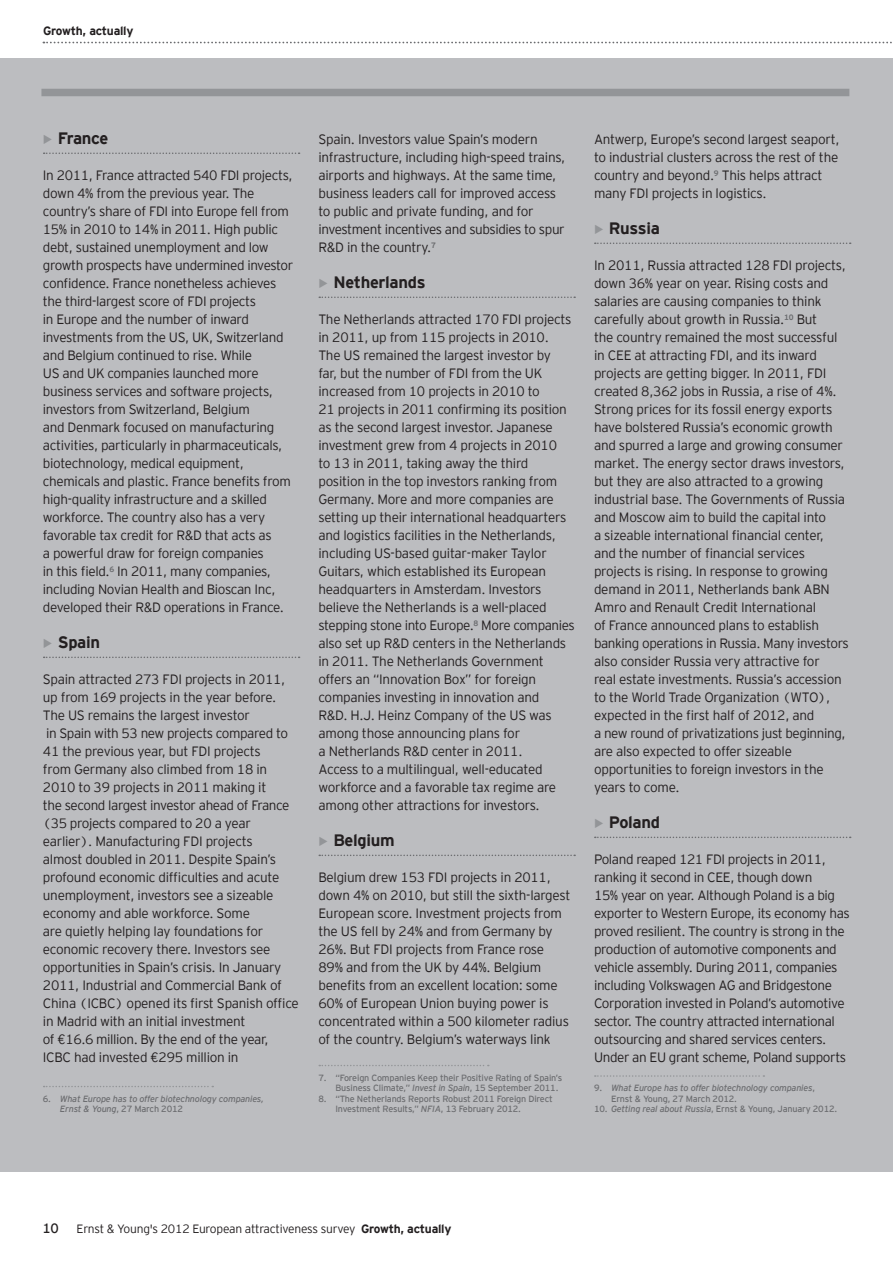
<style>
.page{position:relative;width:893px;height:1263px;background:#fff}
.page>*{position:absolute;margin:0;border:0;box-sizing:border-box;transform-origin:0 0}
.t1{font:700 16.5px "EY Interstate";letter-spacing:-.02em;color:#231f20}
.t2{font:300 13.5px/18px "EY Interstate";letter-spacing:-.025em;color:#231f20}
.t3{font:13.5px "EY Interstate";color:#231f20}
.t4{font:300 12px "EY Interstate";letter-spacing:-.02em;color:#231f20}
.t5{font:700 12px "EY Interstate";letter-spacing:-.02em;color:#231f20}
.t6{font:9px/10.5px "EY Interstate";letter-spacing:-.02em;color:#6c6d70}
.t7{font:italic 9px/10.5px "EY Interstate";letter-spacing:-.02em;color:#6c6d70}
.s1{font-size:18px;color:#939598}
.s2{font-style:normal}
.s3{font-style:italic}
.s4{font-weight:700}
</style>
<div class="page">
<div style="left:0;top:58px;width:893px;height:1113px;background:#bcbdc0"></div>
<svg style="left:43px;top:42px;width:849px;height:1px"></svg>
<svg style="left:44px;top:153px;width:256px;height:1px"></svg>
<svg style="left:44px;top:657px;width:256px;height:1px"></svg>
<svg style="left:44px;top:1086px;width:169px;height:1px"></svg>
<svg style="left:319px;top:297px;width:256px;height:1px"></svg>
<svg style="left:319px;top:855px;width:256px;height:1px"></svg>
<svg style="left:319px;top:1065px;width:170px;height:1px"></svg>
<svg style="left:595px;top:243px;width:256px;height:1px"></svg>
<svg style="left:595px;top:837px;width:256px;height:1px"></svg>
<svg style="left:595px;top:1075px;width:169px;height:2px"></svg>
<div style="left:41px;top:89px;width:808px;height:7px;background:#939598"></div>
<p class="t5" style="left:43px;top:24px;width:92px">Growth, actually</p>
<p class="t1" style="left:43px;top:129px;width:67px"><span class="s1">•</span> France</p>
<p class="t2" style="left:43px;top:166px;width:252px">In 2011, France attracted 540 FDI projects, down 4% from the previous year. The country’s share of FDI into Europe fell from 15% in 2010 to 14% in 2011. High public debt, sustained unemployment and low growth prospects have undermined investor confidence. France nonetheless achieves the third-largest score of FDI projects<br>in Europe and the number of inward investments from the US, UK, Switzerland and Belgium continued to rise. While<br>US and UK companies launched more business services and software projects, investors from Switzerland, Belgium<br>and Denmark focused on manufacturing activities, particularly in pharmaceuticals, biotechnology, medical equipment, chemicals and plastic. France benefits from high-quality infrastructure and a skilled workforce. The country also has a very favorable tax credit for R&amp;D that acts as<br>a powerful draw for foreign companies<br>in this field.<sup>6</sup> In 2011, many companies, including Novian Health and Bioscan Inc, developed their R&amp;D operations in France.</p>
<p class="t1" style="left:43px;top:633px;width:59px"><span class="s1">•</span> Spain</p>
<p class="t2" style="left:43px;top:670px;width:257px">Spain attracted 273 FDI projects in 2011, up from 169 projects in the year before.<br>The US remains the largest investor<br>in Spain with 53 new projects compared to 41 the previous year, but FDI projects<br>from Germany also climbed from 18 in 2010 to 39 projects in 2011 making it<br>the second largest investor ahead of France (35 projects compared to 20 a year earlier). Manufacturing FDI projects<br>almost doubled in 2011. Despite Spain’s profound economic difficulties and acute unemployment, investors see a sizeable economy and able workforce. Some<br>are quietly helping lay foundations for economic recovery there. Investors see opportunities in Spain’s crisis. In January 2011, Industrial and Commercial Bank of China (ICBC) opened its first Spanish office in Madrid with an initial investment<br>of €16.6 million. By the end of the year, ICBC had invested €295 million in</p>
<p class="t7" style="left:60px;top:1093px;width:206px;text-indent:-17px"><span class="s2">6.</span> What Europe has to offer biotechnology companies,<br>Ernst &amp; Young<span class="s2">, 27 March 2012</span></p>
<p class="t2" style="left:318px;top:130px;width:249px">Spain. Investors value Spain’s modern infrastructure, including high-speed trains, airports and highways. At the same time, business leaders call for improved access to public and private funding, and for investment incentives and subsidies to spur R&amp;D in the country.<sup>7</sup></p>
<p class="t1" style="left:318px;top:273px;width:109px"><span class="s1">•</span> Netherlands</p>
<p class="t2" style="left:318px;top:310px;width:258px">The Netherlands attracted 170 FDI projects in 2011, up from 115 projects in 2010.<br>The US remained the largest investor by<br>far, but the number of FDI from the UK increased from 10 projects in 2010 to<br>21 projects in 2011 confirming its position as the second largest investor. Japanese investment grew from 4 projects in 2010<br>to 13 in 2011, taking away the third position in the top investors ranking from Germany. More and more companies are setting up their international headquarters and logistics facilities in the Netherlands, including US-based guitar-maker Taylor Guitars, which established its European headquarters in Amsterdam. Investors believe the Netherlands is a well-placed stepping stone into Europe.<sup>8</sup> More companies also set up R&amp;D centers in the Netherlands in 2011. The Netherlands Government offers an “Innovation Box” for foreign companies investing in innovation and<br>R&amp;D. H.J. Heinz Company of the US was among those announcing plans for<br>a Netherlands R&amp;D center in 2011.<br>Access to a multilingual, well-educated workforce and a favorable tax regime are among other attractions for investors.</p>
<p class="t1" style="left:318px;top:831px;width:78px"><span class="s1">•</span> Belgium</p>
<p class="t2" style="left:318px;top:868px;width:253px">Belgium drew 153 FDI projects in 2011, down 4% on 2010, but still the sixth-largest European score. Investment projects from the US fell by 24% and from Germany by 26%. But FDI projects from France rose 89% and from the UK by 44%. Belgium benefits from an excellent location: some 60% of European Union buying power is concentrated within a 500 kilometer radius of the country. Belgium’s waterways link</p>
<p class="t6" style="left:335px;top:1072px;width:228px;text-indent:-17px">7. “Foreign Companies Keep their Positive Rating of Spain’s<br>Business Climate,” <span class="s3">Invest in Spain</span>, 15 September 2011.</p>
<p class="t6" style="left:335px;top:1093px;width:219px;text-indent:-17px">8. “The Netherlands Reports Robust 2011 Foreign Direct<br>Investment Results,” <span class="s3">NFIA</span>, 13 February 2012.</p>
<p class="t2" style="left:594px;top:130px;width:247px">Antwerp, Europe’s second largest seaport, to industrial clusters across the rest of the country and beyond.<sup>9</sup> This helps attract many FDI projects in logistics.</p>
<p class="t1" style="left:594px;top:219px;width:67px"><span class="s1">•</span> Russia</p>
<p class="t2" style="left:594px;top:256px;width:256px">In 2011, Russia attracted 128 FDI projects, down 36% year on year. Rising costs and salaries are causing companies to think carefully about growth in Russia.<sup>10</sup> But<br>the country remained the most successful in CEE at attracting FDI, and its inward projects are getting bigger. In 2011, FDI created 8,362 jobs in Russia, a rise of 4%.<br>Strong prices for its fossil energy exports have bolstered Russia’s economic growth and spurred a large and growing consumer market. The energy sector draws investors, but they are also attracted to a growing industrial base. The Governments of Russia and Moscow aim to build the capital into<br>a sizeable international financial center, and the number of financial services projects is rising. In response to growing demand in 2011, Netherlands bank ABN Amro and Renault Credit International<br>of France announced plans to establish banking operations in Russia. Many investors also consider Russia very attractive for<br>real estate investments. Russia’s accession to the World Trade Organization (WTO), expected in the first half of 2012, and<br>a new round of privatizations just beginning, are also expected to offer sizeable opportunities to foreign investors in the years to come.</p>
<p class="t1" style="left:594px;top:813px;width:67px"><span class="s1">•</span> Poland</p>
<p class="t2" style="left:594px;top:850px;width:257px">Poland reaped 121 FDI projects in 2011, ranking it second in CEE, though down<br>15% year on year. Although Poland is a big exporter to Western Europe, its economy has proved resilient. The country is strong in the production of automotive components and vehicle assembly. During 2011, companies including Volkswagen AG and Bridgestone Corporation invested in Poland’s automotive sector. The country attracted international outsourcing and shared services centers.<br>Under an EU grant scheme, Poland supports</p>
<p class="t7" style="left:611px;top:1082px;width:206px;text-indent:-17px"><span class="s2">9.</span> What Europe has to offer biotechnology companies<span class="s2">,<br>Ernst &amp; Young, 27 March 2012.</span></p>
<p class="t6" style="left:594px;top:1103px;width:245px">10. <span class="s3">Getting real about Russia</span>, Ernst &amp; Young, January 2012.</p>
<p class="t3" style="left:43px;top:1221px;width:18px">10</p>
<p class="t4" style="left:77px;top:1222px;width:376px">Ernst &amp; Young's 2012 European attractiveness survey <span class="s4">Growth, actually</span></p>
</div>
